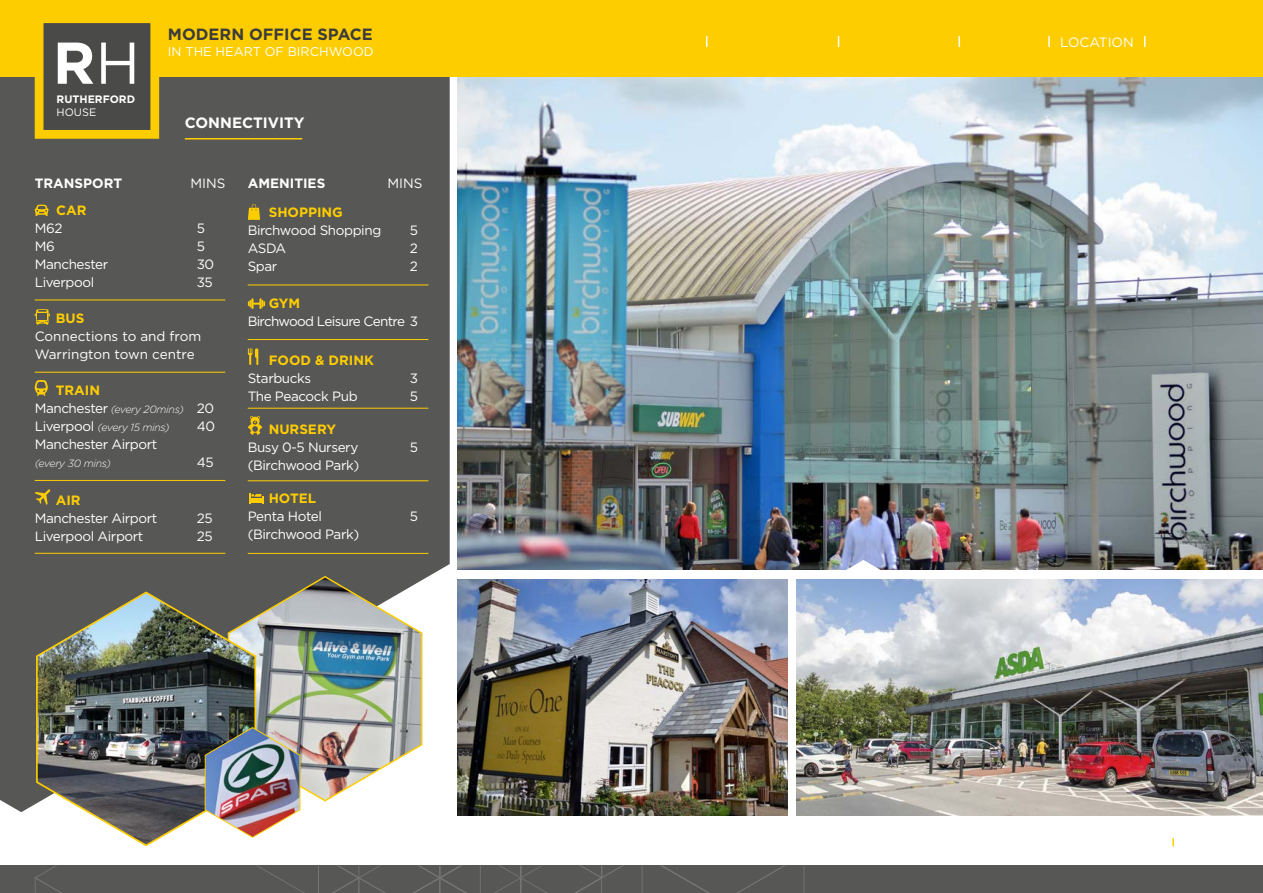
<style>
.page{position:relative;width:1263px;height:893px;background:#fff}
.page>*{position:absolute;margin:0;border:0;box-sizing:border-box;transform-origin:0 0}
.t1{font:700 58.8px "Gotham";color:#fff}
.t2{font:700 16.2px "Gotham";color:#3c3c3b}
.t3{font:700 15px "Gotham";color:#fff}
.t4{font:13.5px "Gotham";letter-spacing:-.03em;color:#fff}
.t5{font:13.5px/18px "Gotham";color:#fff}
.t6{font:700 13.5px "Gotham";color:#fecd00}
.t7{font:13.5px "Gotham";letter-spacing:-.05em;color:#fff}
.t8{font:700 13.5px "Gotham";color:#fff}
.t9{font:12.6px "Gotham";color:#fff}
.t10{font:700 10.8px "Gotham";color:#fff}
.t11{font:10.8px "Gotham";color:#fff}
.t12{font:italic 300 10.5px/18px "Gotham";letter-spacing:-.03em;color:#fff}
.s1{font-weight:400}
.s2{font-weight:400;font-style:normal;font-size:13.5px}
</style>
<div class="page">
<img style="left:457px;top:77px;width:806px;height:493px">
<svg style="left:845px;top:560px;width:37px;height:20px"></svg>
<div style="left:0;top:77px;width:450px;height:735px;background:#575756"></div>
<div style="left:0;top:0;width:1263px;height:77px;background:#fecd00"></div>
<div style="left:35px;top:14px;width:124px;height:125px;background:#4a4a49;border:9px solid #fecd00"></div>
<svg style="left:958px;top:36px;width:2px;height:11px"></svg>
<svg style="left:1048px;top:36px;width:2px;height:11px"></svg>
<div style="left:0;top:865px;width:1263px;height:28px;background:#575756"></div>
<svg style="left:35px;top:865px;width:769px;height:28px"></svg>
<hr style="left:185px;top:138px;width:117px;height:1px;background:#fecd00">
<hr style="left:35px;top:300px;width:190px;height:1px;background:#fecd00">
<hr style="left:35px;top:372px;width:190px;height:1px;background:#fecd00">
<hr style="left:35px;top:480px;width:190px;height:1px;background:#fecd00">
<hr style="left:35px;top:553px;width:190px;height:1px;background:#fecd00">
<svg style="left:35px;top:205px;width:14px;height:11px"></svg>
<svg style="left:35px;top:380px;width:13px;height:16px"></svg>
<svg style="left:35px;top:489px;width:15px;height:16px"></svg>
<svg style="left:35px;top:309px;width:15px;height:16px"></svg>
<div style="left:38px;top:313px;width:9px;height:7px;background:#575756"></div>
<hr style="left:248px;top:285px;width:180px;height:1px;background:#fecd00">
<hr style="left:248px;top:339px;width:180px;height:1px;background:#fecd00">
<hr style="left:248px;top:408px;width:180px;height:1px;background:#fecd00">
<hr style="left:248px;top:480px;width:180px;height:1px;background:#fecd00">
<hr style="left:248px;top:553px;width:180px;height:1px;background:#fecd00">
<svg style="left:248px;top:416px;width:14px;height:19px"></svg>
<svg style="left:248px;top:204px;width:12px;height:16px"></svg>
<svg style="left:248px;top:348px;width:10px;height:17px"></svg>
<svg style="left:248px;top:298px;width:17px;height:11px"></svg>
<svg style="left:249px;top:493px;width:15px;height:10px"></svg>
<img style="left:35px;top:590px;width:169px;height:257px">
<img style="left:457px;top:580px;width:330px;height:235px">
<img style="left:797px;top:580px;width:466px;height:235px">
<img style="left:204px;top:575px;width:219px;height:263px">
<svg style="left:1172px;top:838px;width:2px;height:8px"></svg>
<h1 class="t1" style="left:53px;top:24px;width:89px">R<span class="s1">H</span></h1>
<p class="t10" style="left:57px;top:92px;width:80px">RUTHERFORD</p>
<p class="t11" style="left:57px;top:105px;width:41px">HOUSE</p>
<p class="t2" style="left:168px;top:23px;width:206px">MODERN OFFICE SPACE</p>
<p class="t9" style="left:168px;top:44px;width:207px">IN THE HEART OF BIRCHWOOD</p>
<p class="t3" style="left:185px;top:112px;width:121px">CONNECTIVITY</p>
<p class="t8" style="left:35px;top:174px;width:89px">TRANSPORT</p>
<p class="t4" style="left:190px;top:174px;width:36px">MINS</p>
<p class="t8" style="left:248px;top:174px;width:79px">AMENITIES</p>
<p class="t4" style="left:387px;top:174px;width:36px">MINS</p>
<p class="t6" style="left:269px;top:203px;width:76px">SHOPPING</p>
<p class="t4" style="left:248px;top:221px;width:135px">Birchwood Shopping</p>
<p class="t4" style="left:410px;top:221px;width:10px">5</p>
<p class="t4" style="left:248px;top:239px;width:40px">ASDA</p>
<p class="t4" style="left:410px;top:239px;width:10px">2</p>
<p class="t4" style="left:248px;top:257px;width:31px">Spar</p>
<p class="t4" style="left:410px;top:257px;width:10px">2</p>
<p class="t6" style="left:269px;top:294px;width:33px">GYM</p>
<p class="t7" style="left:248px;top:313px;width:172px">Birchwood Leisure Centre 3</p>
<p class="t6" style="left:269px;top:351px;width:107px">FOOD &amp; DRINK</p>
<p class="t4" style="left:248px;top:370px;width:65px">Starbucks</p>
<p class="t4" style="left:410px;top:370px;width:10px">3</p>
<p class="t4" style="left:248px;top:388px;width:112px">The Peacock Pub</p>
<p class="t4" style="left:410px;top:388px;width:10px">5</p>
<p class="t6" style="left:269px;top:420px;width:69px">NURSERY</p>
<p class="t4" style="left:248px;top:439px;width:112px">Busy 0-5 Nursery</p>
<p class="t4" style="left:410px;top:439px;width:10px">5</p>
<p class="t4" style="left:248px;top:457px;width:113px">(Birchwood Park)</p>
<p class="t6" style="left:269px;top:489px;width:49px">HOTEL</p>
<p class="t4" style="left:248px;top:508px;width:76px">Penta Hotel</p>
<p class="t4" style="left:410px;top:508px;width:10px">5</p>
<p class="t4" style="left:248px;top:526px;width:113px">(Birchwood Park)</p>
<p class="t6" style="left:56px;top:202px;width:32px">CAR</p>
<p class="t4" style="left:35px;top:220px;width:29px">M62</p>
<p class="t4" style="left:197px;top:220px;width:10px">5</p>
<p class="t4" style="left:35px;top:238px;width:22px">M6</p>
<p class="t4" style="left:197px;top:238px;width:10px">5</p>
<p class="t4" style="left:35px;top:256px;width:75px">Manchester</p>
<p class="t4" style="left:197px;top:256px;width:19px">30</p>
<p class="t4" style="left:35px;top:274px;width:61px">Liverpool</p>
<p class="t4" style="left:197px;top:274px;width:18px">35</p>
<p class="t6" style="left:56px;top:310px;width:30px">BUS</p>
<p class="t5" style="left:35px;top:327px;width:168px">Connections to and from<br>Warrington town centre</p>
<p class="t6" style="left:56px;top:382px;width:46px">TRAIN</p>
<p class="t12" style="left:35px;top:400px;width:181px"><span class="s2">Manchester</span> (every 20mins) <span class="s2">20<br>Liverpool</span> (every 15 mins)</p>
<p class="t4" style="left:197px;top:418px;width:20px">40</p>
<p class="t4" style="left:35px;top:436px;width:124px">Manchester Airport</p>
<p class="t12" style="left:35px;top:454px;width:78px">(every 30 mins)</p>
<p class="t4" style="left:197px;top:454px;width:18px">45</p>
<p class="t6" style="left:56px;top:491px;width:26px">AIR</p>
<p class="t4" style="left:35px;top:509px;width:124px">Manchester Airport</p>
<p class="t4" style="left:197px;top:509px;width:17px">25</p>
<p class="t4" style="left:35px;top:527px;width:110px">Liverpool Airport</p>
<p class="t4" style="left:197px;top:527px;width:17px">25</p>
<p class="t5" style="left:1060px;top:33px;width:75px">LOCATION</p>
</div>
